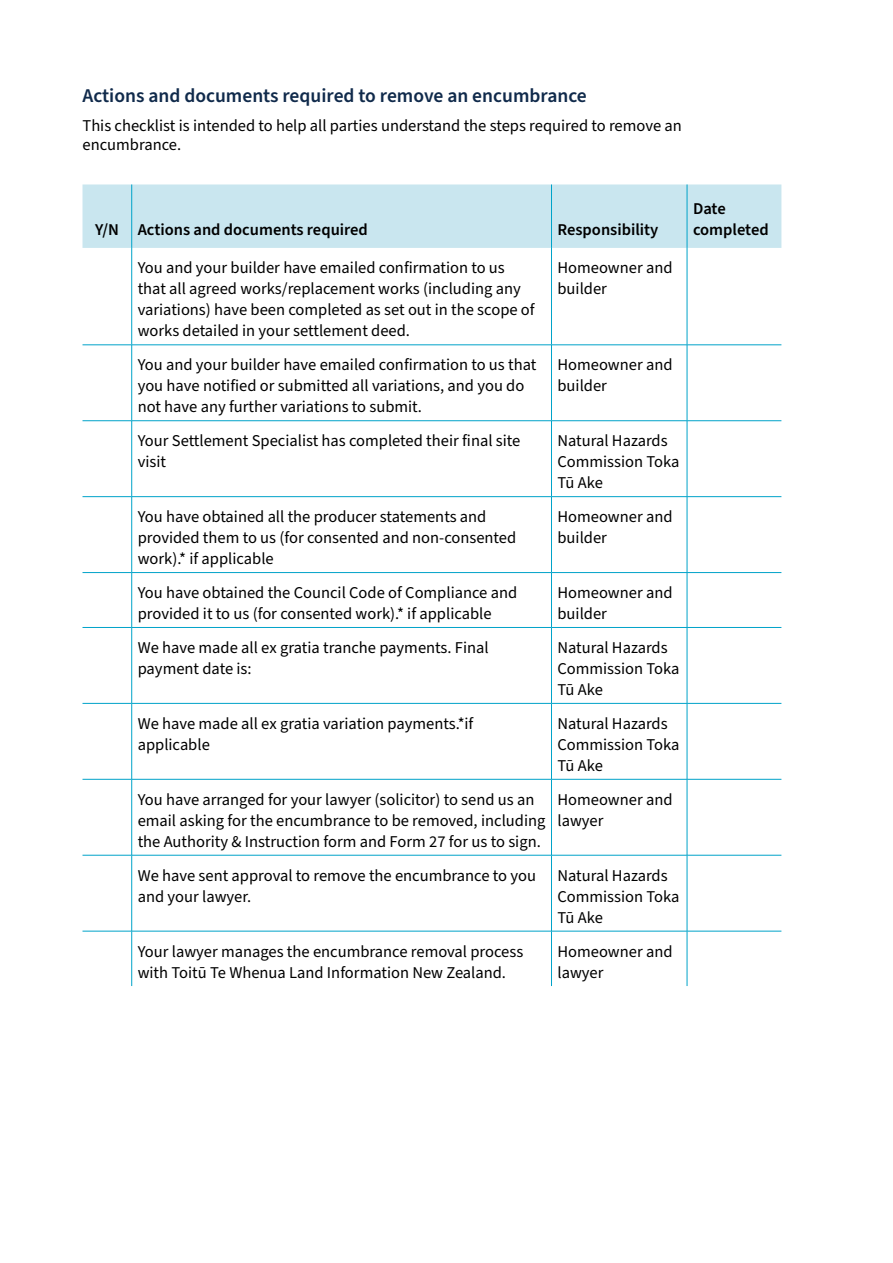
<style>
.page{position:relative;width:893px;height:1263px;background:#fff}
.page>*{position:absolute;margin:0;border:0;box-sizing:border-box;transform-origin:0 0}
.t1{font:600 19.5px "Source Sans Pro";color:#102a4b}
.Body_table{font:16.5px/21px "Source Sans Pro";color:#000}
.body_sheet{font:16.5px/19.5px "Source Sans Pro";color:#000}
.Body_table-2{font:600 16.5px/21px "Source Sans Pro";color:#000}
</style>
<div class="page">
<div style="left:82px;top:184px;width:699px;height:64px;background:#c9e6ef"></div>
<hr style="left:131px;top:184px;width:1px;height:64px;background:#00a3c9">
<hr style="left:551px;top:184px;width:1px;height:64px;background:#00a3c9">
<hr style="left:687px;top:184px;width:1px;height:64px;background:#00a3c9">
<hr style="left:131px;top:248px;width:1px;height:97px;background:#00a3c9">
<hr style="left:551px;top:248px;width:1px;height:97px;background:#00a3c9">
<hr style="left:687px;top:248px;width:1px;height:97px;background:#00a3c9">
<hr style="left:131px;top:345px;width:1px;height:75px;background:#00a3c9">
<hr style="left:551px;top:345px;width:1px;height:75px;background:#00a3c9">
<hr style="left:687px;top:345px;width:1px;height:75px;background:#00a3c9">
<hr style="left:131px;top:421px;width:1px;height:75px;background:#00a3c9">
<hr style="left:551px;top:421px;width:1px;height:75px;background:#00a3c9">
<hr style="left:687px;top:421px;width:1px;height:75px;background:#00a3c9">
<hr style="left:131px;top:497px;width:1px;height:75px;background:#00a3c9">
<hr style="left:551px;top:497px;width:1px;height:75px;background:#00a3c9">
<hr style="left:687px;top:497px;width:1px;height:75px;background:#00a3c9">
<hr style="left:131px;top:573px;width:1px;height:54px;background:#00a3c9">
<hr style="left:551px;top:573px;width:1px;height:54px;background:#00a3c9">
<hr style="left:687px;top:573px;width:1px;height:54px;background:#00a3c9">
<hr style="left:131px;top:628px;width:1px;height:75px;background:#00a3c9">
<hr style="left:551px;top:628px;width:1px;height:75px;background:#00a3c9">
<hr style="left:687px;top:628px;width:1px;height:75px;background:#00a3c9">
<hr style="left:131px;top:703px;width:1px;height:76px;background:#00a3c9">
<hr style="left:551px;top:703px;width:1px;height:76px;background:#00a3c9">
<hr style="left:687px;top:703px;width:1px;height:76px;background:#00a3c9">
<hr style="left:131px;top:779px;width:1px;height:76px;background:#00a3c9">
<hr style="left:551px;top:779px;width:1px;height:76px;background:#00a3c9">
<hr style="left:687px;top:779px;width:1px;height:76px;background:#00a3c9">
<hr style="left:131px;top:855px;width:1px;height:76px;background:#00a3c9">
<hr style="left:551px;top:855px;width:1px;height:76px;background:#00a3c9">
<hr style="left:687px;top:855px;width:1px;height:76px;background:#00a3c9">
<hr style="left:131px;top:931px;width:1px;height:55px;background:#00a3c9">
<hr style="left:551px;top:931px;width:1px;height:55px;background:#00a3c9">
<hr style="left:687px;top:931px;width:1px;height:55px;background:#00a3c9">
<hr style="left:82px;top:345px;width:50px;height:1px;background:#00a3c9">
<hr style="left:132px;top:345px;width:419px;height:1px;background:#00a3c9">
<hr style="left:551px;top:345px;width:136px;height:1px;background:#00a3c9">
<hr style="left:687px;top:345px;width:94px;height:1px;background:#00a3c9">
<hr style="left:82px;top:420px;width:50px;height:1px;background:#00a3c9">
<hr style="left:132px;top:420px;width:419px;height:1px;background:#00a3c9">
<hr style="left:551px;top:420px;width:136px;height:1px;background:#00a3c9">
<hr style="left:687px;top:420px;width:94px;height:1px;background:#00a3c9">
<hr style="left:82px;top:496px;width:50px;height:1px;background:#00a3c9">
<hr style="left:132px;top:496px;width:419px;height:1px;background:#00a3c9">
<hr style="left:551px;top:496px;width:136px;height:1px;background:#00a3c9">
<hr style="left:687px;top:496px;width:94px;height:1px;background:#00a3c9">
<hr style="left:82px;top:572px;width:50px;height:1px;background:#00a3c9">
<hr style="left:132px;top:572px;width:419px;height:1px;background:#00a3c9">
<hr style="left:551px;top:572px;width:136px;height:1px;background:#00a3c9">
<hr style="left:687px;top:572px;width:94px;height:1px;background:#00a3c9">
<hr style="left:82px;top:627px;width:50px;height:1px;background:#00a3c9">
<hr style="left:132px;top:627px;width:419px;height:1px;background:#00a3c9">
<hr style="left:551px;top:627px;width:136px;height:1px;background:#00a3c9">
<hr style="left:687px;top:627px;width:94px;height:1px;background:#00a3c9">
<hr style="left:82px;top:703px;width:50px;height:1px;background:#00a3c9">
<hr style="left:132px;top:703px;width:419px;height:1px;background:#00a3c9">
<hr style="left:551px;top:703px;width:136px;height:1px;background:#00a3c9">
<hr style="left:687px;top:703px;width:94px;height:1px;background:#00a3c9">
<hr style="left:82px;top:779px;width:50px;height:1px;background:#00a3c9">
<hr style="left:132px;top:779px;width:419px;height:1px;background:#00a3c9">
<hr style="left:551px;top:779px;width:136px;height:1px;background:#00a3c9">
<hr style="left:687px;top:779px;width:94px;height:1px;background:#00a3c9">
<hr style="left:82px;top:855px;width:50px;height:1px;background:#00a3c9">
<hr style="left:132px;top:855px;width:419px;height:1px;background:#00a3c9">
<hr style="left:551px;top:855px;width:136px;height:1px;background:#00a3c9">
<hr style="left:687px;top:855px;width:94px;height:1px;background:#00a3c9">
<hr style="left:82px;top:931px;width:50px;height:1px;background:#00a3c9">
<hr style="left:132px;top:931px;width:419px;height:1px;background:#00a3c9">
<hr style="left:551px;top:931px;width:136px;height:1px;background:#00a3c9">
<hr style="left:687px;top:931px;width:94px;height:1px;background:#00a3c9">
<p class="t1" style="left:82px;top:83px;width:506px">Actions and documents required to remove an encumbrance</p>
<p class="body_sheet" style="left:82px;top:116px;width:601px">This checklist is intended to help all parties understand the steps required to remove an encumbrance.</p>
<p class="Body_table-2" style="left:95px;top:220px;width:25px">Y/N</p>
<p class="Body_table-2" style="left:138px;top:220px;width:232px">Actions and documents required</p>
<p class="Body_table-2" style="left:557px;top:220px;width:102px">Responsibility</p>
<p class="Body_table" style="left:138px;top:258px;width:398px">You and your builder have emailed confirmation to us that all agreed works/replacement works (including any variations) have been completed as set out in the scope of works detailed in your settlement deed.</p>
<p class="Body_table" style="left:557px;top:258px;width:117px">Homeowner and builder</p>
<p class="Body_table" style="left:138px;top:355px;width:400px">You and your builder have emailed confirmation to us that you have notified or submitted all variations, and you do not have any further variations to submit.</p>
<p class="Body_table" style="left:557px;top:355px;width:117px">Homeowner and builder</p>
<p class="Body_table" style="left:138px;top:431px;width:384px">Your Settlement Specialist has completed their final site visit</p>
<p class="Body_table" style="left:557px;top:431px;width:123px">Natural Hazards<br>Commission Toka<br>Tū Ake</p>
<p class="Body_table" style="left:138px;top:507px;width:380px">You have obtained all the producer statements and provided them to us (for consented and non-consented work).* if applicable</p>
<p class="Body_table" style="left:557px;top:507px;width:117px">Homeowner and builder</p>
<p class="Body_table" style="left:138px;top:582px;width:381px">You have obtained the Council Code of Compliance and provided it to us (for consented work).* if applicable</p>
<p class="Body_table" style="left:557px;top:582px;width:117px">Homeowner and builder</p>
<p class="Body_table" style="left:138px;top:637px;width:353px">We have made all ex gratia tranche payments. Final payment date is:</p>
<p class="Body_table" style="left:557px;top:637px;width:123px">Natural Hazards<br>Commission Toka<br>Tū Ake</p>
<p class="Body_table" style="left:138px;top:713px;width:337px">We have made all ex gratia variation payments.*if applicable</p>
<p class="Body_table" style="left:557px;top:713px;width:123px">Natural Hazards<br>Commission Toka<br>Tū Ake</p>
<p class="Body_table" style="left:138px;top:789px;width:409px">You have arranged for your lawyer (solicitor) to send us an email asking for the encumbrance to be removed, including the Authority &amp; Instruction form and Form 27 for us to sign.</p>
<p class="Body_table" style="left:557px;top:789px;width:117px">Homeowner and lawyer</p>
<p class="Body_table" style="left:138px;top:865px;width:400px">We have sent approval to remove the encumbrance to you and your lawyer.</p>
<p class="Body_table" style="left:557px;top:865px;width:123px">Natural Hazards<br>Commission Toka<br>Tū Ake</p>
<p class="Body_table" style="left:138px;top:941px;width:387px">Your lawyer manages the encumbrance removal process with Toitū Te Whenua Land Information New Zealand.</p>
<p class="Body_table" style="left:557px;top:941px;width:117px">Homeowner and lawyer</p>
<p class="Body_table-2" style="left:693px;top:199px;width:77px">Date completed</p>
</div>
